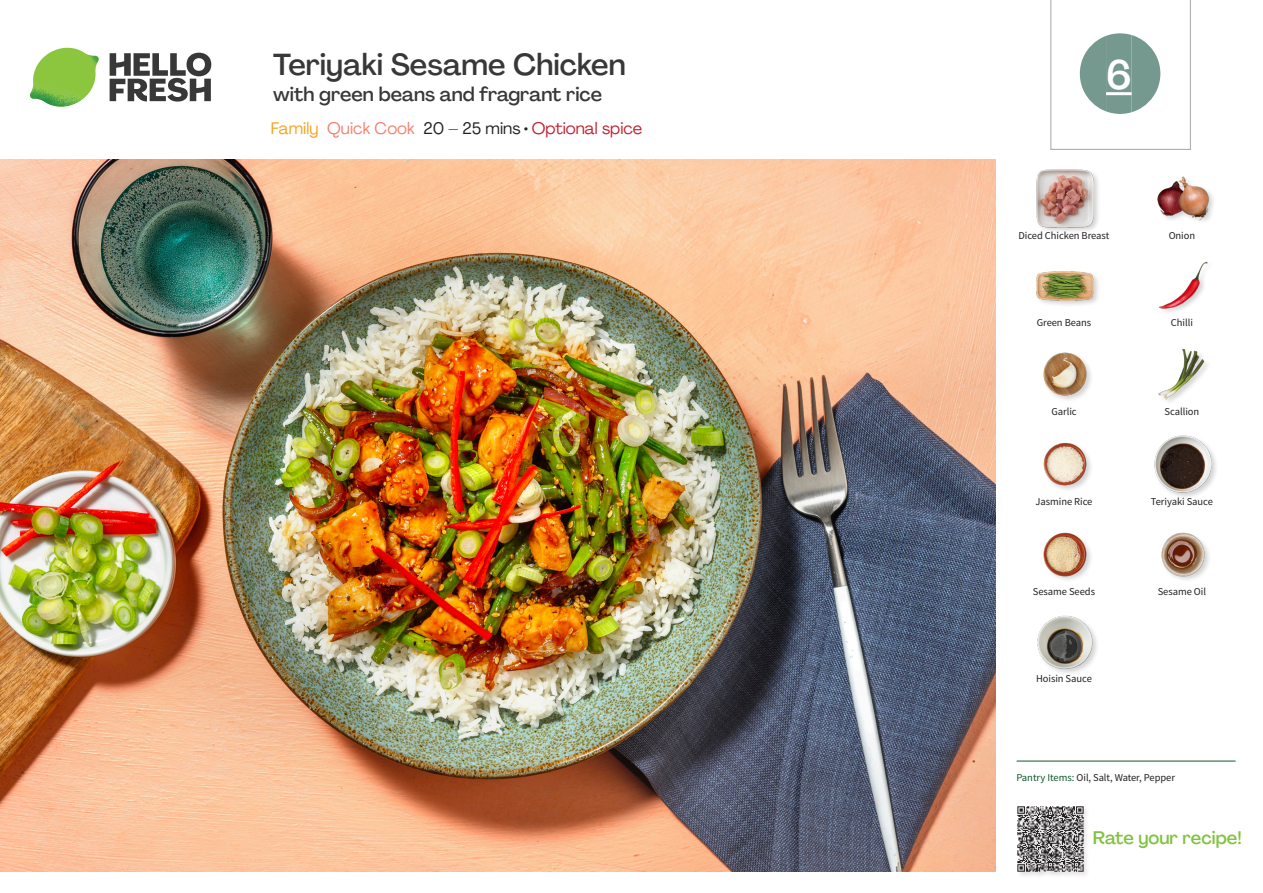
<style>
.page{position:relative;width:1263px;height:893px;background:#fff}
.page>*{position:absolute;margin:0;border:0;box-sizing:border-box;transform-origin:0 0}
._24_Recipe_Nr_Bag{font:500 40.5px "Agrandir";color:#fff}
._15_Titel_UK{font:500 30px "Agrandir";color:#383839}
._15_Titel_UK-2{font:500 19.5px "Agrandir";color:#383839}
.t1{font:500 18px "Agrandir";color:#81c340}
._02_Box_Type{font:16.5px "Agrandir";color:#c31f31}
._18_FRONT_ingredients_UK{font:10.5px "Source Sans Pro";letter-spacing:-.005em;color:#231f20}
.t2{font:10.5px "Source Sans Variable";letter-spacing:-.005em;color:#231f20}
.s1{color:#f9a21c}
.s2{color:#f4806e}
.s3{color:#231f20}
.s4{font-family:"Source Sans Pro";color:#0e572c}
</style>
<div class="page">
<svg style="left:110px;top:53px;width:101px;height:49px"></svg>
<img style="left:30px;top:48px;width:69px;height:59px">
<img style="left:0;top:159px;width:995px;height:713px">
<hr style="left:1016px;top:761px;width:219px;height:1px;background:#0e572c">
<div style="left:1016px;top:805px;width:74px;height:74px;background:#f9f9f9"></div>
<img style="left:1017px;top:806px;width:69px;height:69px">
<div style="left:1156px;top:176px;width:60px;height:50px;background:#231f20;opacity:.2"></div>
<img style="left:1156px;top:176px;width:56px;height:50px">
<div style="left:1035px;top:169px;width:66px;height:65px;background:#231f20;opacity:.2"></div>
<img style="left:1036px;top:170px;width:58px;height:57px">
<img style="left:1159px;top:261px;width:49px;height:51px">
<div style="left:1035px;top:270px;width:66px;height:38px;background:#231f20;opacity:.2"></div>
<img style="left:1036px;top:270px;width:58px;height:38px">
<img style="left:1158px;top:348px;width:50px;height:54px">
<img style="left:1043px;top:352px;width:48px;height:48px">
<div style="left:1154px;top:434px;width:65px;height:66px;background:#231f20;opacity:.2"></div>
<img style="left:1154px;top:435px;width:58px;height:58px">
<img style="left:1043px;top:442px;width:48px;height:48px">
<img style="left:1161px;top:532px;width:48px;height:48px">
<img style="left:1043px;top:532px;width:48px;height:48px">
<div style="left:1036px;top:614px;width:64px;height:62px;background:#231f20;opacity:.2"></div>
<img style="left:1036px;top:614px;width:58px;height:56px">
<svg style="left:1050px;top:0;width:141px;height:150px"></svg>
<p class="_15_Titel_UK" style="left:273px;top:46px;width:354px">Teriyaki Sesame Chicken</p>
<p class="_15_Titel_UK-2" style="left:273px;top:82px;width:330px">with green beans and fragrant rice</p>
<p class="_02_Box_Type" style="left:271px;top:118px;width:373px"><span class="s1">Family</span> <span class="s2">Quick Cook</span> <span class="s3">20 – 25 mins •</span> Optional spice</p>
<p class="_24_Recipe_Nr_Bag" style="left:1106px;top:50px;width:27px">6</p>
<p class="_18_FRONT_ingredients_UK" style="left:1018px;top:229px;width:92px">Diced Chicken Breast</p>
<p class="_18_FRONT_ingredients_UK" style="left:1169px;top:229px;width:28px">Onion</p>
<p class="_18_FRONT_ingredients_UK" style="left:1037px;top:316px;width:56px">Green Beans</p>
<p class="_18_FRONT_ingredients_UK" style="left:1171px;top:316px;width:23px">Chilli</p>
<p class="_18_FRONT_ingredients_UK" style="left:1051px;top:405px;width:27px">Garlic</p>
<p class="_18_FRONT_ingredients_UK" style="left:1164px;top:405px;width:36px">Scallion</p>
<p class="_18_FRONT_ingredients_UK" style="left:1035px;top:495px;width:59px">Jasmine Rice</p>
<p class="_18_FRONT_ingredients_UK" style="left:1151px;top:495px;width:64px">Teriyaki Sauce</p>
<p class="_18_FRONT_ingredients_UK" style="left:1033px;top:585px;width:64px">Sesame Seeds</p>
<p class="_18_FRONT_ingredients_UK" style="left:1158px;top:585px;width:50px">Sesame Oil</p>
<p class="_18_FRONT_ingredients_UK" style="left:1036px;top:672px;width:57px">Hoisin Sauce</p>
<p class="t2" style="left:1016px;top:771px;width:160px"><span class="s4">Pantry Items:</span> Oil, Salt, Water, Pepper</p>
<h3 class="t1" style="left:1093px;top:827px;width:150px">Rate your recipe!</h3>
</div>
